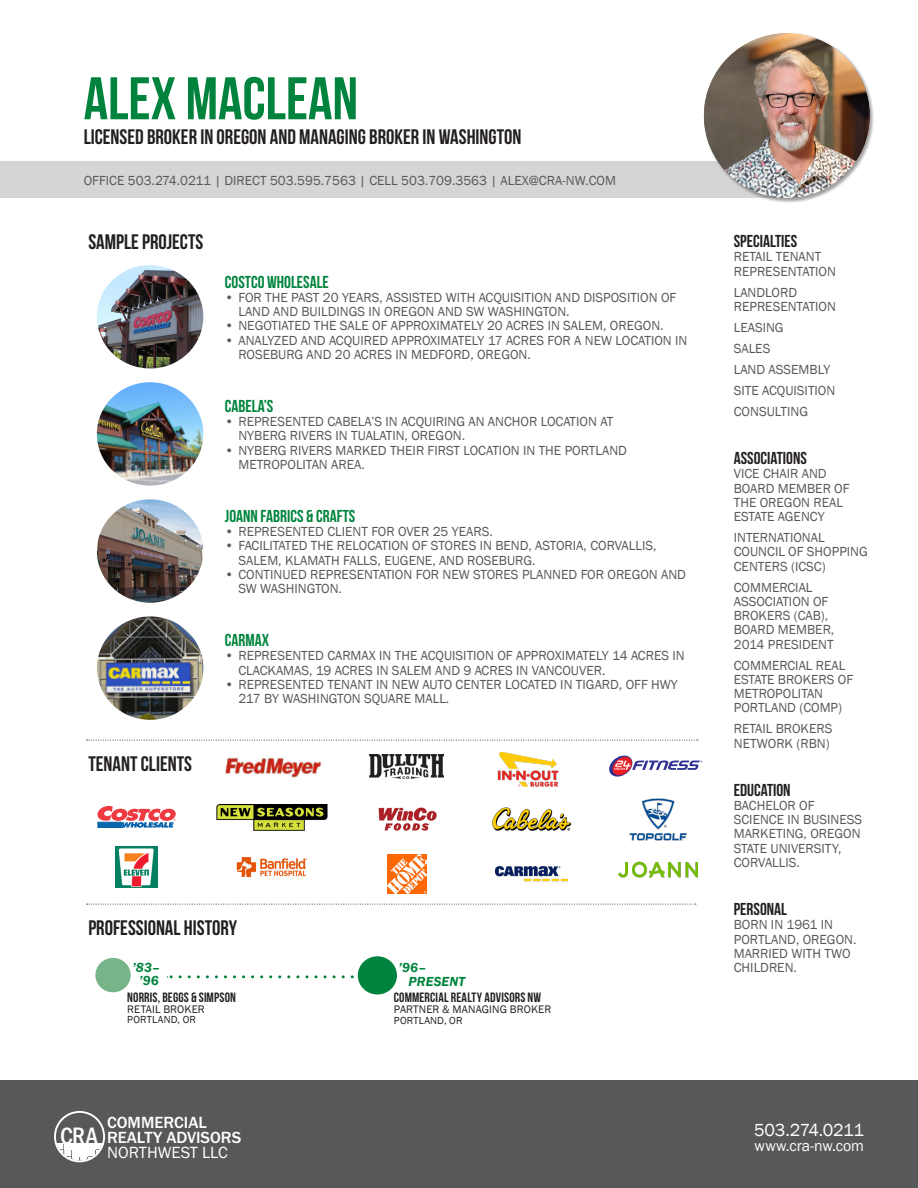
<style>
.page{position:relative;width:918px;height:1188px;background:#fff}
.page>*{position:absolute;margin:0;border:0;box-sizing:border-box;transform-origin:0 0}
.t1{font:60px "Bebas Neue";color:#00843d}
.t2{font:500 condensed 24.6px "Franklin Gothic";color:#fff}
.t3{font:21px "Bebas Neue";color:#231f20}
.t4{font:18px "Franklin Gothic";letter-spacing:-.015em;color:#fff}
.t5{font:17.25px "Bebas Neue";color:#00843d}
.t6{font:17.25px "Bebas Neue";color:#231f20}
.t7{font:500 16.8px/14.9px "Franklin Gothic";color:#fff}
.t8{font:16.8px "Franklin Gothic";color:#fff}
.t9{font:15.75px "Franklin Gothic";letter-spacing:-.005em;color:#fff}
.section_body{font:13.5px/14.2px "Franklin Gothic";color:#57585a}
.t10{font:13.5px "Bebas Neue";letter-spacing:.01em;color:#231f20}
.t11{font:italic 600 13.5px/13.5px "Franklin Gothic";letter-spacing:.01em;color:#00843d}
.SIDE{font:13.5px "Franklin Gothic";color:#57585a}
.t12{font:11.25px "Franklin Gothic";letter-spacing:.01em;color:#231f20}
.t13{font:10.5px "Franklin Gothic";letter-spacing:.02em;color:#231f20}
.s1{font-size:24.45px}
</style>
<div class="page">
<svg style="left:87px;top:740px;width:611px;height:1px"></svg>
<svg style="left:87px;top:904px;width:609px;height:1px"></svg>
<div style="left:0;top:162px;width:786px;height:36px;background:#d5d5d6"></div>
<div style="left:0;top:1081px;width:918px;height:107px;background:#57585a"></div>
<svg style="left:54px;top:1111px;width:51px;height:51px"></svg>
<div style="left:703px;top:32px;width:172px;height:171px;background:#231f20;opacity:.25"></div>
<img style="left:97px;top:265px;width:106px;height:104px">
<img style="left:97px;top:382px;width:106px;height:104px">
<img style="left:97px;top:499px;width:106px;height:104px">
<img style="left:97px;top:616px;width:106px;height:104px">
<svg style="left:98px;top:806px;width:78px;height:22px"></svg>
<img style="left:225px;top:757px;width:96px;height:21px">
<img style="left:236px;top:858px;width:71px;height:19px">
<img style="left:216px;top:804px;width:112px;height:27px">
<img style="left:115px;top:847px;width:43px;height:41px">
<img style="left:497px;top:752px;width:62px;height:35px">
<img style="left:494px;top:865px;width:75px;height:17px">
<img style="left:492px;top:807px;width:78px;height:23px">
<img style="left:618px;top:861px;width:79px;height:17px">
<svg style="left:609px;top:756px;width:93px;height:21px"></svg>
<img style="left:370px;top:754px;width:73px;height:25px">
<img style="left:387px;top:854px;width:40px;height:40px">
<img style="left:378px;top:807px;width:59px;height:24px">
<img style="left:629px;top:798px;width:58px;height:43px">
<svg style="left:167px;top:975px;width:185px;height:3px"></svg>
<div style="left:95px;top:958px;width:36px;height:34px;background:#77b48a;border-radius:50%"></div>
<div style="left:358px;top:956px;width:39px;height:39px;background:#00843d;border-radius:50%"></div>
<p class="t1" style="left:84px;top:66px;width:276px">ALEX MACLEAN</p>
<p class="t3" style="left:84px;top:125px;width:439px">LICENSED BROKER IN OREGON AND MANAGING BROKER IN WASHINGTON</p>
<p class="section_body" style="left:84px;top:173px;width:534px">OFFICE 503.274.0211 | DIRECT 503.595.7563 | CELL 503.709.3563 | ALEX@CRA-NW.COM</p>
<h3 class="t3" style="left:88px;top:231px;width:116px">SAMPLE PROJECTS</h3>
<h3 class="t3" style="left:88px;top:752px;width:105px">TENANT CLIENTS</h3>
<p class="t5" style="left:225px;top:272px;width:106px">COSTCO WHOLESALE</p>
<p class="section_body" style="left:238px;top:291px;width:440px;text-indent:-14px">• FOR THE PAST 20 YEARS, ASSISTED WITH ACQUISITION AND DISPOSITION OF<br>LAND AND BUILDINGS IN OREGON AND SW WASHINGTON.</p>
<p class="section_body" style="left:225px;top:319px;width:440px">• NEGOTIATED THE SALE OF APPROXIMATELY 20 ACRES IN SALEM, OREGON.</p>
<p class="section_body" style="left:238px;top:333px;width:451px;text-indent:-14px">• ANALYZED AND ACQUIRED APPROXIMATELY 17 ACRES FOR A NEW LOCATION IN<br>ROSEBURG AND 20 ACRES IN MEDFORD, OREGON.</p>
<p class="t5" style="left:225px;top:396px;width:50px">CABELA’S</p>
<p class="section_body" style="left:238px;top:415px;width:376px;text-indent:-14px">• REPRESENTED CABELA’S IN ACQUIRING AN ANCHOR LOCATION AT<br>NYBERG RIVERS IN TUALATIN, OREGON.</p>
<p class="section_body" style="left:238px;top:443px;width:390px;text-indent:-14px">• NYBERG RIVERS MARKED THEIR FIRST LOCATION IN THE PORTLAND<br>METROPOLITAN AREA.</p>
<p class="t5" style="left:225px;top:506px;width:132px">JOANN FABRICS &amp; CRAFTS</p>
<p class="section_body" style="left:225px;top:525px;width:269px">• REPRESENTED CLIENT FOR OVER 25 YEARS.</p>
<p class="section_body" style="left:238px;top:539px;width:420px;text-indent:-14px">• FACILITATED THE RELOCATION OF STORES IN BEND, ASTORIA, CORVALLIS,<br>SALEM, KLAMATH FALLS, EUGENE, AND ROSEBURG.</p>
<p class="section_body" style="left:238px;top:568px;width:449px;text-indent:-14px">• CONTINUED REPRESENTATION FOR NEW STORES PLANNED FOR OREGON AND<br>SW WASHINGTON.</p>
<p class="t5" style="left:225px;top:631px;width:46px">CARMAX</p>
<p class="section_body" style="left:238px;top:649px;width:448px;text-indent:-14px">• REPRESENTED CARMAX IN THE ACQUISITION OF APPROXIMATELY 14 ACRES IN<br>CLACKAMAS, 19 ACRES IN SALEM AND 9 ACRES IN VANCOUVER.</p>
<p class="section_body" style="left:238px;top:678px;width:441px;text-indent:-14px">• REPRESENTED TENANT IN NEW AUTO CENTER LOCATED IN TIGARD, OFF HWY<br>217 BY WASHINGTON SQUARE MALL.</p>
<h3 class="t3" style="left:88px;top:916px;width:150px">PROFESSIONAL HISTORY</h3>
<p class="t11" style="left:132px;top:961px;width:29px;text-align:center">’83– ’96</p>
<p class="t10" style="left:127px;top:990px;width:110px">NORRIS, BEGGS &amp; SIMPSON</p>
<p class="t12" style="left:127px;top:1002px;width:79px">RETAIL BROKER</p>
<p class="t13" style="left:127px;top:1013px;width:70px">PORTLAND, OR</p>
<h2 class="t2" style="left:60px;top:1119px;width:39px"><span class="s1">C</span>RA</h2>
<p class="t7" style="left:107px;top:1116px;width:136px">COMMERCIAL<br>REALTY ADVISORS</p>
<p class="t8" style="left:107px;top:1142px;width:122px">NORTHWEST LLC</p>
<p class="t11" style="left:409px;top:961px;width:58px;text-indent:-10px">’96–<br>PRESENT</p>
<p class="t10" style="left:394px;top:990px;width:149px">COMMERCIAL REALTY ADVISORS NW</p>
<p class="t12" style="left:394px;top:1003px;width:159px">PARTNER &amp; MANAGING BROKER</p>
<p class="t13" style="left:394px;top:1014px;width:70px">PORTLAND, OR</p>
<p class="t6" style="left:734px;top:232px;width:65px">SPECIALTIES</p>
<p class="section_body" style="left:734px;top:250px;width:104px">RETAIL TENANT<br>REPRESENTATION</p>
<p class="section_body" style="left:734px;top:285px;width:104px">LANDLORD<br>REPRESENTATION</p>
<p class="section_body" style="left:734px;top:321px;width:51px">LEASING</p>
<p class="section_body" style="left:734px;top:342px;width:38px">SALES</p>
<p class="section_body" style="left:734px;top:363px;width:98px">LAND ASSEMBLY</p>
<p class="SIDE" style="left:734px;top:382px;width:103px">SITE ACQUISITION</p>
<p class="section_body" style="left:734px;top:405px;width:76px">CONSULTING</p>
<p class="t6" style="left:734px;top:449px;width:75px">ASSOCIATIONS</p>
<p class="section_body" style="left:734px;top:467px;width:117px">VICE CHAIR AND<br>BOARD MEMBER OF<br>THE OREGON REAL<br>ESTATE AGENCY</p>
<p class="section_body" style="left:734px;top:531px;width:136px">INTERNATIONAL<br>COUNCIL OF SHOPPING<br>CENTERS (ICSC)</p>
<p class="section_body" style="left:734px;top:580px;width:102px">COMMERCIAL<br>ASSOCIATION OF<br>BROKERS (CAB),<br>BOARD MEMBER,<br>2014 PRESIDENT</p>
<p class="section_body" style="left:734px;top:658px;width:121px">COMMERCIAL REAL<br>ESTATE BROKERS OF<br>METROPOLITAN<br>PORTLAND (COMP)</p>
<p class="section_body" style="left:734px;top:722px;width:100px">RETAIL BROKERS<br>NETWORK (RBN)</p>
<p class="t6" style="left:734px;top:780px;width:58px">EDUCATION</p>
<p class="section_body" style="left:734px;top:799px;width:130px">BACHELOR OF<br>SCIENCE IN BUSINESS<br>MARKETING, OREGON<br>STATE UNIVERSITY,<br>CORVALLIS.</p>
<p class="t6" style="left:734px;top:900px;width:55px">PERSONAL</p>
<p class="section_body" style="left:734px;top:918px;width:124px">BORN IN 1961 IN<br>PORTLAND, OREGON.</p>
<p class="section_body" style="left:734px;top:947px;width:118px">MARRIED WITH TWO<br>CHILDREN.</p>
<h3 class="t4" style="left:754px;top:1119px;width:111px">503.274.0211</h3>
<p class="t9" style="left:755px;top:1136px;width:111px">www.cra-nw.com</p>
</div>
